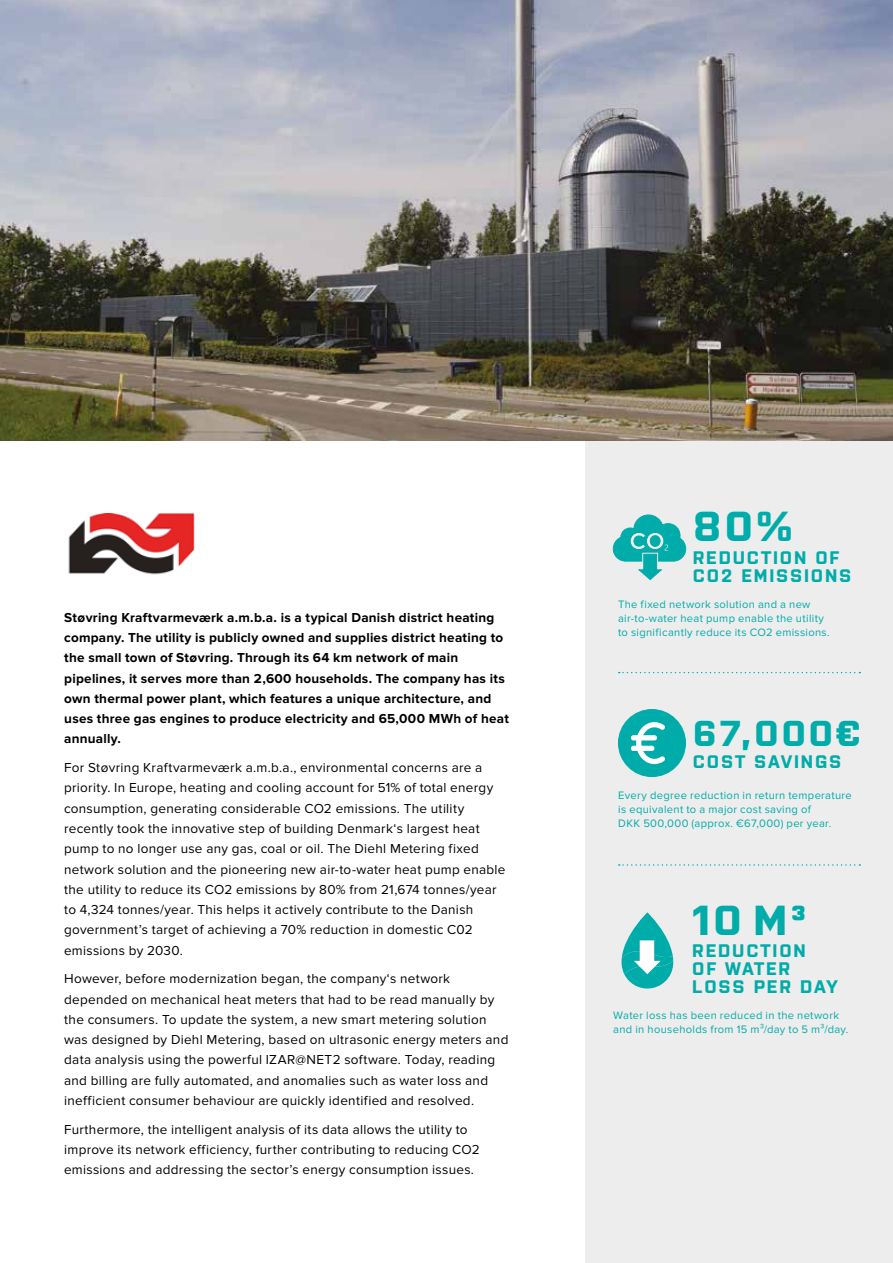
<style>
.page{position:relative;width:893px;height:1263px;background:#fff}
.page>*{position:absolute;margin:0;border:0;box-sizing:border-box;transform-origin:0 0}
.t1{font:700 41.85px "Purista";color:#00aca9;scale:1.08 1}
.t2{font:700 36px "Purista";color:#00aca9;scale:1.08 1}
.t3{font:700 18.15px/18px "Purista";letter-spacing:.1em;color:#00aca9}
.t4{font:13.5px/20.2px "Proxima Nova";letter-spacing:.02em;color:#000}
.t5{font:700 13.5px/20.2px "Proxima Nova";letter-spacing:.02em;color:#000}
.t6{font:11.1px/14px "Proxima Nova";letter-spacing:.03em;color:#00aca9}
</style>
<div class="page">
<div style="left:585px;top:440px;width:308px;height:823px;background:#ededed"></div>
<img style="left:0;top:0;width:893px;height:440px">
<img style="left:68px;top:513px;width:127px;height:62px">
<svg style="left:619px;top:672px;width:241px;height:1px"></svg>
<svg style="left:619px;top:864px;width:241px;height:2px"></svg>
<div style="left:618px;top:709px;width:67px;height:67px;background:#00aca9;border-radius:50%"></div>
<div style="left:618px;top:709px;width:68px;height:68px;border:1px solid #00aca9;border-radius:50%"></div>
<svg style="left:631px;top:722px;width:34px;height:42px"></svg>
<svg style="left:621px;top:912px;width:52px;height:76px"></svg>
<svg style="left:613px;top:514px;width:73px;height:66px"></svg>
<p class="t5" style="left:64px;top:608px;width:446px">Støvring Kraftvarmeværk a.m.b.a. is a typical Danish district heating company. The utility is publicly owned and supplies district heating to the small town of Støvring. Through its 64 km network of main pipelines, it serves more than 2,600 households. The company has its own thermal power plant, which features a unique architecture, and uses three gas engines to produce electricity and 65,000 MWh of heat annually.</p>
<p class="t4" style="left:64px;top:758px;width:443px">For Støvring Kraftvarmeværk a.m.b.a., environmental concerns are a priority. In Europe, heating and cooling account for 51% of total energy consumption, generating considerable CO2 emissions. The utility recently took the innovative step of building Denmark‘s largest heat pump to no longer use any gas, coal or oil. The Diehl Metering fixed network solution and the pioneering new air-to-water heat pump enable the utility to reduce its CO2 emissions by 80% from 21,674 tonnes/year to 4,324 tonnes/year. This helps it actively contribute to the Danish government’s target of achieving a 70% reduction in domestic C02 emissions by 2030.</p>
<p class="t4" style="left:64px;top:969px;width:446px">However, before modernization began, the company‘s network depended on mechanical heat meters that had to be read manually by the consumers. To update the system, a new smart metering solution was designed by Diehl Metering, based on ultrasonic energy meters and data analysis using the powerful IZAR@NET2 software. Today, reading and billing are fully automated, and anomalies such as water loss and inefficient consumer behaviour are quickly identified and resolved.</p>
<p class="t4" style="left:64px;top:1119px;width:417px">Furthermore, the intelligent analysis of its data allows the utility to improve its network efficiency, further contributing to reducing CO2 emissions and addressing the sector’s energy consumption issues.</p>
<h1 class="t1" style="left:693px;top:496px;width:95px">80%</h1>
<h3 class="t3" style="left:693px;top:546px;width:160px;line-height:18.5px">REDUCTION OF<br>CO2 EMISSIONS</h3>
<p class="t6" style="left:618px;top:597px;width:213px">The fixed network solution and a new air-to-water heat pump enable the utility to significantly reduce its CO2 emissions.</p>
<h2 class="t2" style="left:693px;top:707px;width:157px">67,000€</h2>
<h3 class="t3" style="left:693px;top:751px;width:150px">COST SAVINGS</h3>
<p class="t6" style="left:618px;top:789px;width:235px">Every degree reduction in return temperature is equivalent to a major cost saving of<br>DKK 500,000 (approx. €67,000) per year.</p>
<h1 class="t1" style="left:692px;top:889px;width:107px">10 M³</h1>
<h3 class="t3" style="left:692px;top:940px;width:147px">REDUCTION<br>OF WATER<br>LOSS PER DAY</h3>
<p class="t6" style="left:613px;top:1009px;width:237px">Water loss has been reduced in the network and in households from 15 m³/day to 5 m³/day.</p>
</div>
